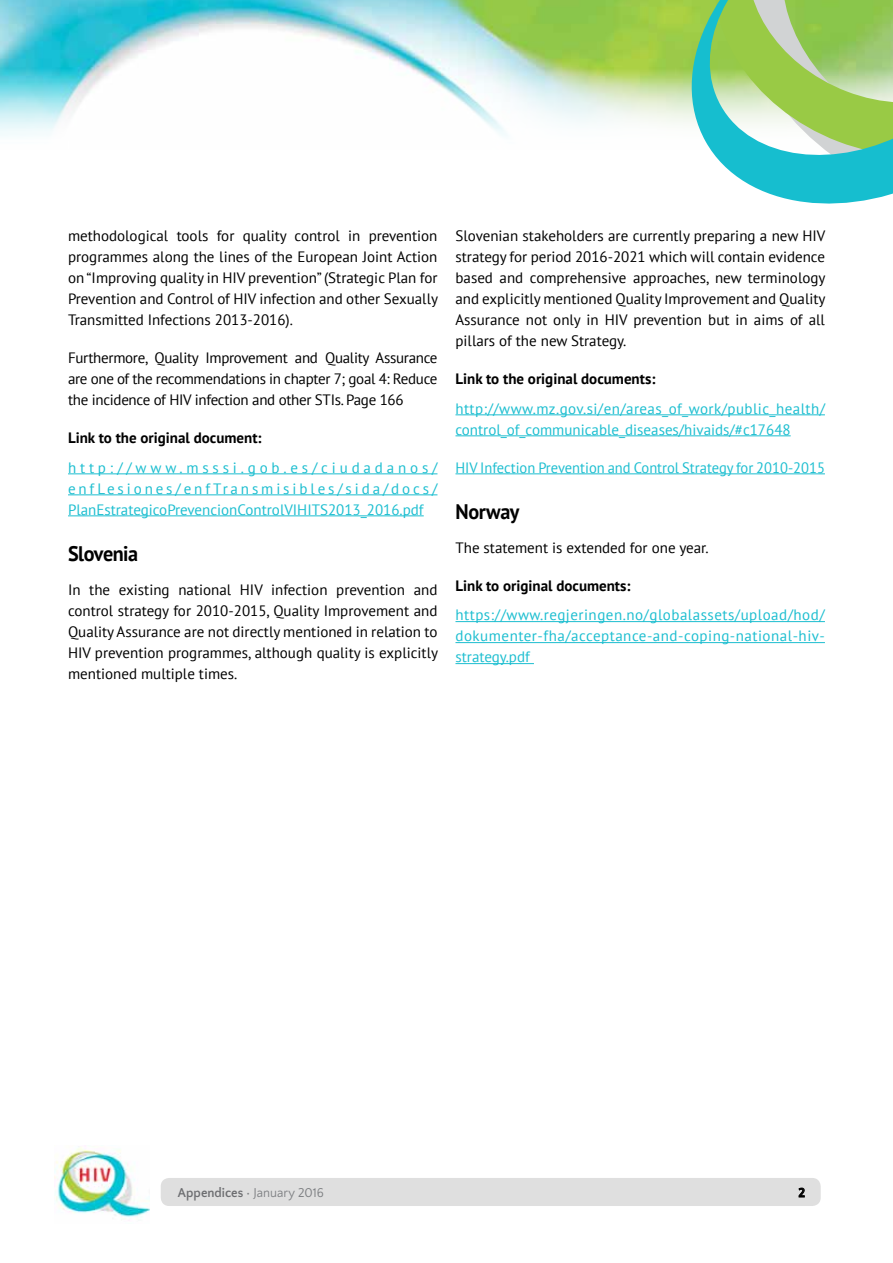
<style>
.page{position:relative;width:893px;height:1263px;background:#fff}
.page>*{position:absolute;margin:0;border:0;box-sizing:border-box;transform-origin:0 0}
.t1{font:700 21px "PT Sans";letter-spacing:-.025em;color:#000;scale:.96 1}
.t2{font:15px/21px "PT Sans";color:#000;text-align:justify}
.t3{font:15px/21px "PT Sans";color:#1cbed0;text-align:justify}
.t4{font:700 15px "PT Sans";color:#000}
.t5{font:13.5px "Quattrocento Sans";letter-spacing:-.005em;color:#7e8083;scale:.95 1}
.t6{font:700 13.5px "Quattrocento Sans";color:#000;scale:.95 1}
.s1{font-weight:700;color:#6d6e71}
</style>
<div class="page">
<img style="left:0;top:0;width:692px;height:136px">
<img style="left:54px;top:1146px;width:96px;height:75px">
<div style="left:161px;top:1178px;width:660px;height:28px;background:#dfdfdf;border-radius:9px"></div>
<svg style="left:692px;top:0;width:201px;height:204px;background:#89cf98"></svg>
<hr style="left:68px;top:473px;width:369px;height:1px;background:#1cbed0">
<hr style="left:68px;top:494px;width:369px;height:1px;background:#1cbed0">
<hr style="left:68px;top:515px;width:356px;height:1px;background:#1cbed0">
<hr style="left:455px;top:414px;width:370px;height:1px;background:#1cbed0">
<hr style="left:455px;top:435px;width:336px;height:1px;background:#1cbed0">
<hr style="left:455px;top:473px;width:370px;height:1px;background:#1cbed0">
<hr style="left:455px;top:621px;width:370px;height:1px;background:#1cbed0">
<hr style="left:455px;top:642px;width:370px;height:1px;background:#1cbed0">
<hr style="left:455px;top:663px;width:79px;height:1px;background:#1cbed0">
<svg style="left:799px;top:1187px;width:6px;height:10px"></svg>
<p class="t2" style="left:68px;top:225px;width:371px">methodological tools for quality control in prevention programmes along the lines of the European Joint Action on “Improving quality in HIV prevention” (Strategic Plan for Prevention and Control of HIV infection and other Sexually Transmitted Infections 2013-2016).</p>
<p class="t2" style="left:68px;top:347px;width:371px">Furthermore, Quality Improvement and Quality Assurance are one of the recommendations in chapter 7; goal 4: Reduce the incidence of HIV infection and other STIs. Page 166</p>
<p class="t4" style="left:68px;top:428px;width:195px">Link to the original document:</p>
<p class="t3" style="left:68px;top:457px;width:371px">http://www.msssi.gob.es/ciudadanos/ enfLesiones/enfTransmisibles/sida/docs/ PlanEstrategicoPrevencionControlVIHITS2013_2016.pdf</p>
<h1 class="t1" style="left:68px;top:540px;width:74px">Slovenia</h1>
<p class="t2" style="left:68px;top:579px;width:371px">In the existing national HIV infection prevention and control strategy for 2010-2015, Quality Improvement and Quality Assurance are not directly mentioned in relation to HIV prevention programmes, although quality is explicitly mentioned multiple times.</p>
<p class="t2" style="left:455px;top:225px;width:371px">Slovenian stakeholders are currently preparing a new HIV strategy for period 2016-2021 which will contain evidence based and comprehensive approaches, new terminology and explicitly mentioned Quality Improvement and Quality Assurance not only in HIV prevention but in aims of all pillars of the new Strategy.</p>
<p class="t4" style="left:455px;top:369px;width:201px">Link to the original documents:</p>
<p class="t3" style="left:455px;top:398px;width:371px">http://www.mz.gov.si/en/areas_of_work/public_health/ control_of_communicable_diseases/hivaids/#c17648</p>
<p class="t3" style="left:455px;top:457px;width:371px">HIV Infection Prevention and Control Strategy for 2010-2015</p>
<h1 class="t1" style="left:455px;top:498px;width:68px">Norway</h1>
<p class="t2" style="left:455px;top:537px;width:255px">The statement is extended for one year.</p>
<p class="t4" style="left:455px;top:576px;width:177px">Link to original documents:</p>
<p class="t3" style="left:455px;top:604px;width:371px">https://www.regjeringen.no/globalassets/upload/hod/ dokumenter-fha/acceptance-and-coping-national-hiv&shy;strategy.pdf</p>
<p class="t5" style="left:178px;top:1185px;width:155px"><span class="s1">Appendices</span> • January 2016</p>
<p class="t6" style="left:798px;top:1185px;width:8px">2</p>
</div>
